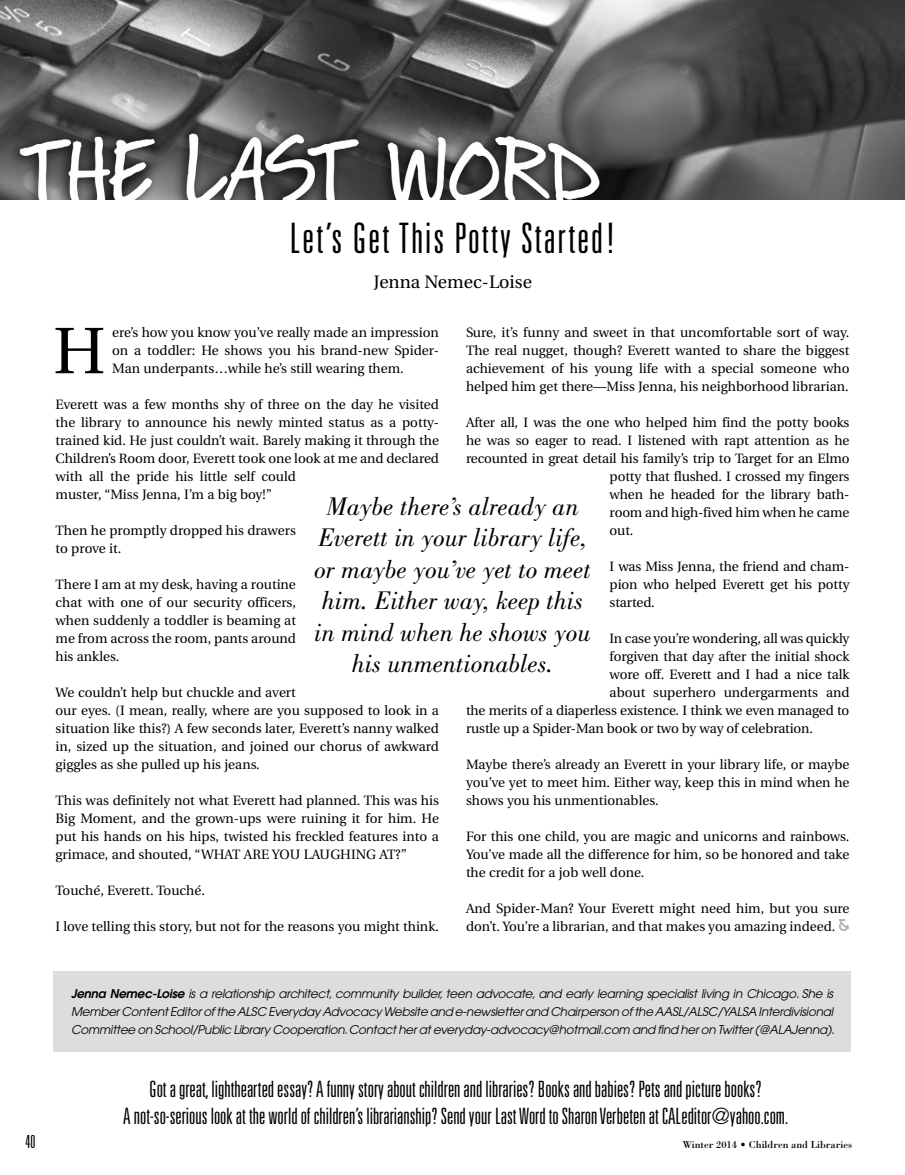
<style>
.page{position:relative;width:905px;height:1175px;background:#fff}
.page>*{position:absolute;margin:0;border:0;box-sizing:border-box;transform-origin:0 0}
.t1{font:65.55px "Utopia";color:#000}
.t2{font:300 ultra-condensed 42px "Univers";letter-spacing:.05em;color:#000}
.t3{font:italic 26.25px/31.5px "Bodoni";color:#000;text-align:center}
.t4{font:300 ultra-condensed 22.5px/27px "Univers";color:#000;text-align:center}
.t5{font:18px "Utopia";color:#000}
.t6{font:300 ultra-condensed 18px "Univers";color:#000}
.t7{font:13.5px/18px "Utopia";color:#000;text-align:justify}
.t8{font:italic 12px/18px "Avant Garde";letter-spacing:-.02em;color:#000;text-align:justify}
.t9{font:10.5px "Bodoni";color:#000}
.s1{font-family:"P22 Arts And Crafts";font-size:16.5px;color:#a7a9ac}
.s2{font-weight:600}
</style>
<div class="page">
<img style="left:0;top:0;width:904px;height:199px">
<div style="left:54px;top:970px;width:796px;height:81px;background:#dcddde"></div>
<h2 class="t2" style="left:290px;top:216px;width:328px">Let’s Get This Potty Started!</h2>
<h3 class="t5" style="left:373px;top:272px;width:160px">Jenna Nemec-Loise</h3>
<p class="t7" style="left:466px;top:324px;width:385px">Sure, it’s funny and sweet in that uncomfortable sort of way.<br>The real nugget, though? Everett wanted to share the biggest achievement of his young life with a special someone who helped him get there—Miss Jenna, his neighborhood librarian.</p>
<p class="t7" style="left:466px;top:414px;width:385px">After all, I was the one who helped him find the potty books</p>
<p class="t7" style="left:466px;top:432px;width:385px">he was so eager to read. I listened with rapt attention as he</p>
<p class="t7" style="left:466px;top:450px;width:385px">recounted in great detail his family’s trip to Target for an Elmo</p>
<p class="t7" style="left:609px;top:468px;width:241px">potty that flushed. I crossed my fingers</p>
<p class="t7" style="left:609px;top:486px;width:241px">when he headed for the library bath-</p>
<p class="t7" style="left:609px;top:504px;width:241px">room and high-fived him when he came</p>
<p class="t7" style="left:609px;top:522px;width:25px">out.</p>
<p class="t7" style="left:609px;top:558px;width:241px">I was Miss Jenna, the friend and cham&shy;pion who helped Everett get his potty started.</p>
<p class="t7" style="left:609px;top:630px;width:241px">In case you’re wondering, all was quickly</p>
<p class="t7" style="left:609px;top:648px;width:241px">forgiven that day after the initial shock</p>
<p class="t7" style="left:609px;top:666px;width:241px">wore off. Everett and I had a nice talk</p>
<p class="t7" style="left:609px;top:684px;width:241px">about superhero undergarments and</p>
<p class="t7" style="left:466px;top:702px;width:385px">the merits of a diaperless existence. I think we even managed to</p>
<p class="t7" style="left:466px;top:720px;width:348px">rustle up a Spider-Man book or two by way of celebration.</p>
<p class="t7" style="left:466px;top:756px;width:385px">Maybe there’s already an Everett in your library life, or maybe you’ve yet to meet him. Either way, keep this in mind when he shows you his unmentionables.</p>
<p class="t7" style="left:466px;top:828px;width:385px">For this one child, you are magic and unicorns and rainbows.<br>You’ve made all the difference for him, so be honored and take the credit for a job well done.</p>
<p class="t7" style="left:466px;top:900px;width:385px">And Spider-Man? Your Everett might need him, but you sure don’t. You’re a librarian, and that makes you amazing indeed. <span class="s1">&amp;</span></p>
<h1 class="t1" style="left:53px;top:315px;width:54px">H</h1>
<p class="t7" style="left:112px;top:324px;width:328px">ere’s how you know you’ve really made an impression on a toddler: He shows you his brand-new Spider-Man underpants…while he’s still wearing them.</p>
<p class="t7" style="left:56px;top:396px;width:385px;text-align:left">Everett was a few months shy of three on the day he visited the library to announce his newly minted status as a potty&shy;trained kid. He just couldn’t wait. Barely making it through the Children’s Room door, Everett took one look at me and declared with all the pride his little self could<br>muster, “Miss Jenna, I’m a big boy!”</p>
<p class="t7" style="left:56px;top:522px;width:242px">Then he promptly dropped his drawers to prove it.</p>
<p class="t7" style="left:56px;top:576px;width:242px">There I am at my desk, having a routine chat with one of our security officers, when suddenly a toddler is beaming at me from across the room, pants around his ankles.</p>
<p class="t7" style="left:56px;top:684px;width:385px;text-align:left">We couldn’t help but chuckle and avert<br>our eyes. (I mean, really, where are you supposed to look in a situation like this?) A few seconds later, Everett’s nanny walked in, sized up the situation, and joined our chorus of awkward giggles as she pulled up his jeans.</p>
<p class="t7" style="left:56px;top:792px;width:385px">This was definitely not what Everett had planned. This was his Big Moment, and the grown-ups were ruining it for him. He put his hands on his hips, twisted his freckled features into a grimace, and shouted, “WHAT ARE YOU LAUGHING AT?”</p>
<p class="t7" style="left:56px;top:882px;width:151px">Touché, Everett. Touché.</p>
<p class="t7" style="left:56px;top:918px;width:385px">I love telling this story, but not for the reasons you might think.</p>
<h3 class="t3" style="left:314px;top:490px;width:278px">Maybe there’s already an<br>Everett in your library life, or maybe you’ve yet to meet him. Either way, keep this in mind when he shows you his unmentionables.</h3>
<p class="t8" style="left:71px;top:984px;width:765px"><span class="s2">Jenna Nemec-Loise</span> is a relationship architect, community builder, teen advocate, and early learning specialist living in Chicago. She is Member Content Editor of the ALSC Everyday Advocacy Website and e-newsletter and Chairperson of the AASL/ALSC/YALSA Interdivisional Committee on School/Public Library Cooperation. Contact her at everyday-advocacy@hotmail.com and find her on Twitter (@ALAJenna).</p>
<p class="t4" style="left:123px;top:1074px;width:666px">Got a great, lighthearted essay? A funny story about children and libraries? Books and babies? Pets and picture books?<br>A not-so-serious look at the world of children’s librarianship? Send your Last Word to Sharon Verbeten at CALeditor@yahoo.com.</p>
<h3 class="t6" style="left:26px;top:1132px;width:11px">40</h3>
<p class="t9" style="left:682px;top:1138px;width:171px">Winter 2014 • Children and Libraries</p>
</div>
